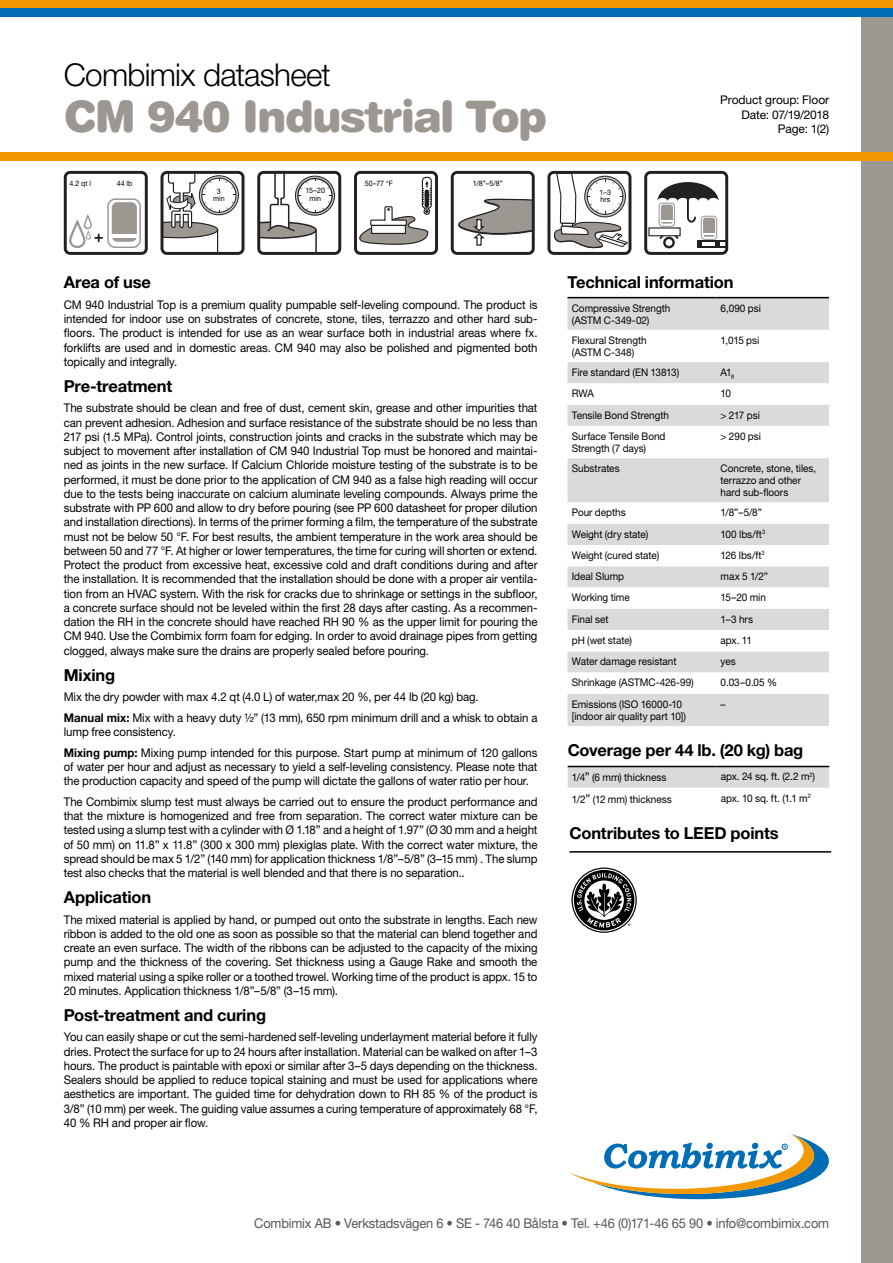
<style>
.page{position:relative;width:893px;height:1263px;background:#fff}
.page>*{position:absolute;margin:0;border:0;box-sizing:border-box;transform-origin:0 0}
.t1{font:900 43.5px "Helvetica Rounded LT Std";letter-spacing:-.035em;color:#9c9790}
.t2{font:300 31.5px "Helvetica Neue LT Std";letter-spacing:-.025em;color:#000}
.t3{font:700 16.5px "Helvetica Neue LT Std";letter-spacing:-.01em;color:#000}
.t4{font:13.5px "Helvetica Neue LT Std";letter-spacing:-.01em;color:#575756;scale:.95 1}
.t5{font:12px/14.2px "Helvetica Neue LT Std";letter-spacing:-.005em;color:#000;text-align:justify;scale:.95 1}
.t6{font:12px/14.4px "Helvetica Neue LT Std";letter-spacing:-.005em;color:#000;text-align:right}
.t7{font:10.5px/12px "Helvetica Neue LT Std";color:#000;scale:.95 1}
.t8{font:7.5px/7.5px "Helvetica Neue LT Std";color:#000;text-align:center;scale:.95 1}
.s1{font-weight:700}
.s2{font-size:12px}
</style>
<div class="page">
<div style="left:862px;top:17px;width:31px;height:1246px;background:#9c9790"></div>
<div style="left:0;top:0;width:893px;height:9px;background:#f49800"></div>
<div style="left:0;top:9px;width:893px;height:8px;background:#006db7"></div>
<div style="left:0;top:152px;width:893px;height:9px;background:#f49800"></div>
<svg style="left:570px;top:1134px;width:259px;height:65px"></svg>
<div style="left:567px;top:298px;width:262px;height:428px;background:#dadada"></div>
<svg style="left:567px;top:330px;width:262px;height:364px"></svg>
<hr style="left:567px;top:297px;width:149px;height:1px;background:#000">
<hr style="left:716px;top:297px;width:113px;height:1px;background:#000">
<svg style="left:568px;top:767px;width:261px;height:21px;background:#d7d7d7"></svg>
<hr style="left:568px;top:766px;width:148px;height:1px;background:#000">
<hr style="left:716px;top:766px;width:113px;height:1px;background:#000">
<svg style="left:571px;top:867px;width:66px;height:66px"></svg>
<hr style="left:569px;top:851px;width:262px;height:2px;background:#000">
<svg style="left:64px;top:171px;width:84px;height:84px"></svg>
<svg style="left:257px;top:171px;width:84px;height:84px"></svg>
<svg style="left:451px;top:171px;width:84px;height:84px"></svg>
<svg style="left:354px;top:171px;width:84px;height:84px"></svg>
<svg style="left:644px;top:171px;width:84px;height:84px"></svg>
<svg style="left:161px;top:171px;width:83px;height:84px"></svg>
<svg style="left:547px;top:171px;width:84px;height:84px"></svg>
<h2 class="t2" style="left:64px;top:56px;width:269px">Combimix datasheet</h2>
<h1 class="t1" style="left:64px;top:88px;width:485px">CM 940 Industrial Top</h1>
<p class="t8" style="left:70px;top:180px;width:24px">4.2 qt l</p>
<p class="t8" style="left:117px;top:180px;width:18px">44 lb</p>
<p class="t8" style="left:365px;top:180px;width:31px">50–77 °F</p>
<p class="t8" style="left:473px;top:180px;width:33px">1/8”–5/8”</p>
<p class="t8" style="left:306px;top:187px;width:22px">15–20 min</p>
<p class="t8" style="left:213px;top:187px;width:14px">3 min</p>
<p class="t8" style="left:600px;top:188px;width:14px;text-align:left">1–3 hrs</p>
<p class="t6" style="left:720px;top:93px;width:110px">Product group: Floor<br>Date: 07/19/2018</p>
<p class="t6" style="left:778px;top:121px;width:53px">Page: 1(2)</p>
<h3 class="t3" style="left:64px;top:272px;width:89px">Area of use</h3>
<p class="t5" style="left:64px;top:297px;width:500px">CM 940 Industrial Top is a premium quality pumpable self-leveling compound. The product is intended for indoor use on substrates of concrete, stone, tiles, terrazzo and other hard sub&shy;floors. The product is intended for use as an wear surface both in industrial areas where fx. forklifts are used and in domestic areas. CM 940 may also be polished and pigmented both topically and integrally.</p>
<h3 class="t3" style="left:64px;top:376px;width:110px">Pre-treatment</h3>
<p class="t5" style="left:64px;top:401px;width:500px">The substrate should be clean and free of dust, cement skin, grease and other impurities that can prevent adhesion. Adhesion and surface resistance of the substrate should be no less than 217 psi (1.5 MPa). Control joints, construction joints and cracks in the substrate which may be subject to movement after installation of CM 940 Industrial Top must be honored and maintai&shy;ned as joints in the new surface. If Calcium Chloride moisture testing of the substrate is to be performed, it must be done prior to the application of CM 940 as a false high reading will occur due to the tests being inaccurate on calcium aluminate leveling compounds. Always prime the substrate with PP 600 and allow to dry before pouring (see PP 600 datasheet for proper dilution and installation directions). In terms of the primer forming a film, the temperature of the substrate must not be below 50 °F. For best results, the ambient temperature in the work area should be between 50 and 77 °F. At higher or lower temperatures, the time for curing will shorten or extend.<br>Protect the product from excessive heat, excessive cold and draft conditions during and after the installation. It is recommended that the installation should be done with a proper air ventila&shy;tion from an HVAC system. With the risk for cracks due to shrinkage or settings in the subfloor, a concrete surface should not be leveled within the first 28 days after casting. As a recommen&shy;dation the RH in the concrete should have reached RH 90 % as the upper limit for pouring the CM 940. Use the Combimix form foam for edging. In order to avoid drainage pipes from getting clogged, always make sure the drains are properly sealed before pouring.</p>
<h3 class="t3" style="left:64px;top:664px;width:53px">Mixing</h3>
<p class="t5" style="left:64px;top:686px;width:500px;line-height:20.7px">Mix the dry powder with max 4.2 qt (4.0 L) of water,max 20 %, per 44 lb (20 kg) bag.<br><span class="s1">Manual mix:</span> Mix with a heavy duty ½” (13 mm), 650 rpm minimum drill and a whisk to obtain a</p>
<p class="t5" style="left:64px;top:721px;width:500px;line-height:20.7px">lump free consistency.<br><span class="s1">Mixing pump:</span> Mixing pump intended for this purpose. Start pump at minimum of 120 gallons</p>
<p class="t5" style="left:64px;top:759px;width:500px">of water per hour and adjust as necessary to yield a self-leveling consistency. Please note that the production capacity and speed of the pump will dictate the gallons of water ratio per hour.</p>
<p class="t5" style="left:64px;top:794px;width:500px">The Combimix slump test must always be carried out to ensure the product performance and that the mixture is homogenized and free from separation. The correct water mixture can be tested using a slump test with a cylinder with Ø 1.18” and a height of 1.97” (Ø 30 mm and a height of 50 mm) on 11.8” x 11.8” (300 x 300 mm) plexiglas plate. With the correct water mixture, the spread should be max 5 1/2” (140 mm) for application thickness 1/8”–5/8” (3–15 mm) . The slump test also checks that the material is well blended and that there is no separation..</p>
<h3 class="t3" style="left:64px;top:887px;width:89px">Application</h3>
<p class="t5" style="left:64px;top:912px;width:500px">The mixed material is applied by hand, or pumped out onto the substrate in lengths. Each new ribbon is added to the old one as soon as possible so that the material can blend together and create an even surface. The width of the ribbons can be adjusted to the capacity of the mixing pump and the thickness of the covering. Set thickness using a Gauge Rake and smooth the mixed material using a spike roller or a toothed trowel. Working time of the product is appx. 15 to 20 minutes. Application thickness 1/8”–5/8” (3–15 mm).</p>
<h3 class="t3" style="left:64px;top:1004px;width:204px">Post-treatment and curing</h3>
<p class="t5" style="left:64px;top:1030px;width:500px">You can easily shape or cut the semi-hardened self-leveling underlayment material before it fully dries. Protect the surface for up to 24 hours after installation. Material can be walked on after 1–3 hours. The product is paintable with epoxi or similar after 3–5 days depending on the thickness.<br>Sealers should be applied to reduce topical staining and must be used for applications where aesthetics are important. The guided time for dehydration down to RH 85 % of the product is 3/8” (10 mm) per week. The guiding value assumes a curing temperature of approximately 68 °F, 40 % RH and proper air flow.</p>
<h3 class="t3" style="left:567px;top:272px;width:168px">Technical information</h3>
<p class="t7" style="left:572px;top:302px;width:105px">Compressive Strength (ASTM C-349-02)</p>
<p class="t7" style="left:721px;top:302px;width:44px">6,090 psi</p>
<p class="t7" style="left:572px;top:334px;width:80px">Flexural Strength (ASTM C-348)</p>
<p class="t7" style="left:721px;top:334px;width:42px">1,015 psi</p>
<p class="t7" style="left:572px;top:366px;width:115px">Fire standard (EN 13813)</p>
<p class="t7" style="left:721px;top:366px;width:16px">A1<sub>fl</sub></p>
<p class="t7" style="left:572px;top:387px;width:25px">RWA</p>
<p class="t7" style="left:721px;top:387px;width:13px">10</p>
<p class="t7" style="left:572px;top:409px;width:104px">Tensile Bond Strength</p>
<p class="t7" style="left:721px;top:409px;width:43px">&gt; 217 psi</p>
<p class="t7" style="left:572px;top:430px;width:100px">Surface Tensile Bond<br>Strength (7 days)</p>
<p class="t7" style="left:721px;top:430px;width:44px">&gt; 290 psi</p>
<p class="t7" style="left:572px;top:462px;width:52px">Substrates</p>
<p class="t7" style="left:721px;top:462px;width:102px">Concrete, stone, tiles, terrazzo and other hard sub-floors</p>
<p class="t7" style="left:572px;top:506px;width:58px">Pour depths</p>
<p class="t7" style="left:721px;top:506px;width:45px">1/8”–5/8”</p>
<p class="t7" style="left:572px;top:528px;width:82px">Weight (dry state)</p>
<p class="t7" style="left:721px;top:528px;width:48px">100 lbs/ft<sup>3</sup></p>
<p class="t7" style="left:572px;top:549px;width:94px">Weight (cured state)</p>
<p class="t7" style="left:721px;top:549px;width:48px">126 lbs/ft<sup>3</sup></p>
<p class="t7" style="left:572px;top:570px;width:57px">Ideal Slump</p>
<p class="t7" style="left:721px;top:570px;width:52px">max 5 1/2”</p>
<p class="t7" style="left:572px;top:591px;width:63px">Working time</p>
<p class="t7" style="left:721px;top:591px;width:49px">15–20 min</p>
<p class="t7" style="left:572px;top:613px;width:40px">Final set</p>
<p class="t7" style="left:721px;top:613px;width:36px">1–3 hrs</p>
<p class="t7" style="left:572px;top:634px;width:65px">pH (wet state)</p>
<p class="t7" style="left:721px;top:634px;width:35px">apx. 11</p>
<p class="t7" style="left:572px;top:655px;width:112px">Water damage resistant</p>
<p class="t7" style="left:721px;top:655px;width:17px">yes</p>
<p class="t7" style="left:572px;top:676px;width:130px">Shrinkage (ASTMC-426-99)</p>
<p class="t7" style="left:721px;top:676px;width:61px">0.03–0.05 %</p>
<p class="t7" style="left:572px;top:698px;width:122px">Emissions (ISO 16000-10 [indoor air quality part 10])</p>
<p class="t7" style="left:721px;top:698px;width:7px">–</p>
<h3 class="t3" style="left:568px;top:740px;width:237px">Coverage per 44 lb. (20 kg) bag</h3>
<p class="t7" style="left:572px;top:771px;width:101px">1/4<span class="s2">”</span> (6 mm) thickness</p>
<p class="t7" style="left:721px;top:770px;width:101px">apx. 24 sq. ft. (2.2 m<sup>2</sup>)</p>
<p class="t7" style="left:572px;top:793px;width:107px">1/2<span class="s2">”</span> (12 mm) thickness</p>
<p class="t7" style="left:721px;top:792px;width:96px">apx. 10 sq. ft. (1.1 m<sup>2</sup></p>
<h3 class="t3" style="left:569px;top:823px;width:211px">Contributes to LEED points</h3>
<p class="t4" style="left:254px;top:1215px;width:607px">Combimix AB • Verkstadsvägen 6 • SE - 746 40 Bålsta • Tel. +46 (0)171-46 65 90 • info@combimix.com</p>
</div>
